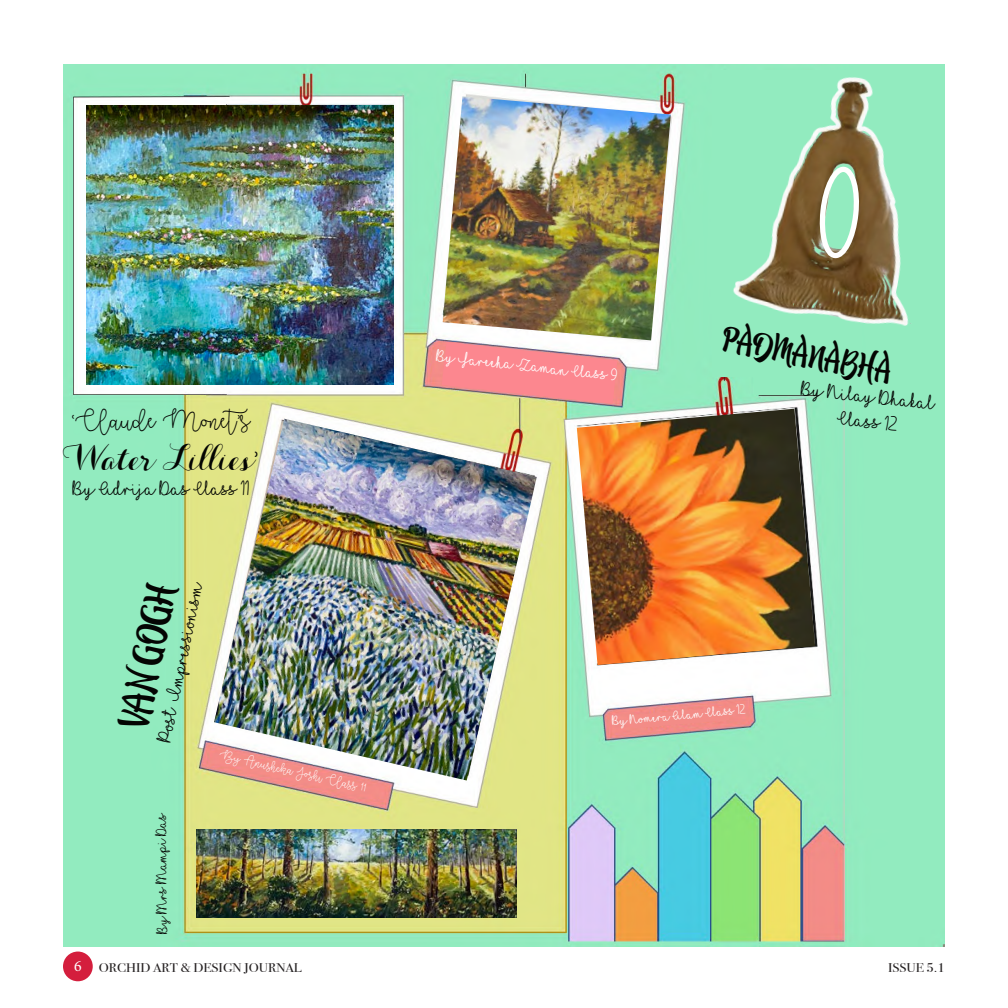
<style>
.page{position:relative;width:1008px;height:1008px;background:#fff}
.page>*{position:absolute;margin:0;border:0;box-sizing:border-box;transform-origin:0 0}
.t1{font:38.5px "Atocha Caps";color:#040503}
.t2{font:35px "Aurella Script";color:#040503}
.t3{font:31.5px "Atocha Caps";color:#040503}
.t4{font:21px "I Love Glitter";color:#040503}
.t5{font:21px "Better Together Demo";color:#040503}
.t6{font:17.5px "I Love Glitter";color:#fff}
.t7{font:15.75px "I Love Glitter";color:#040503}
.t8{font:14px "I Love Glitter";color:#fff}
.t9{font:12.6px "Bodoni Svty Two ITCTT";color:#231f20;scale:1.11 1}
.t10{font:10.5px "Better Together Demo";color:#fff}
.s1{font-family:"Better Together Demo";font-size:29.75px}
.s2{font-family:"Minion Pro";font-size:15.75px;color:#fff}
</style>
<div class="page">
<div style="left:63px;top:952px;width:30px;height:29px;background:#d41e3d;border-radius:50%"></div>
<img style="left:63px;top:64px;width:882px;height:882px">
<img style="left:86px;top:106px;width:308px;height:278px">
<img style="left:577px;top:409px;width:238px;height:256px">
<img style="left:443px;top:96px;width:228px;height:244px">
<div style="left:713px;top:70px;width:149px;height:307px;background:#92ebbf"></div>
<div style="left:755px;top:370px;width:149px;height:25px;background:#92ebbf"></div>
<img style="left:196px;top:829px;width:321px;height:89px">
<img style="left:704px;top:64px;width:241px;height:299px">
<svg style="left:815px;top:163px;width:49px;height:98px"></svg>
<svg style="left:442px;top:342px;width:175px;height:62px;background:#f19c99"></svg>
<img style="left:214px;top:419px;width:323px;height:362px">
<div style="left:632px;top:707px;width:97px;height:21px;background:#f38c87"></div>
<p class="t5" style="left:72px;top:409px;width:183px">‘Claude Monet’s</p>
<p class="t2" style="left:63px;top:438px;width:197px">Water Lillies<span class="s1">’</span></p>
<p class="t4" style="left:72px;top:477px;width:178px">By Adrija Das Class 11</p>
<p class="t1" style="left:104px;top:721px;width:148px;rotate:-78deg">VAN GOGH</p>
<p class="t4" style="left:154px;top:740px;width:164px;rotate:-79deg">Post Impressionism</p>
<p class="t7" style="left:153px;top:934px;width:123px;rotate:-90deg">By Mrs Mampi Das</p>
<p class="t10" style="left:221px;top:748px;width:151px;rotate:13deg">By Anushcka Joshi Class 11</p>
<p class="t6" style="left:438px;top:347px;width:183px;rotate:6deg">By Fareeha Zaman Class 9</p>
<p class="t3" style="left:727px;top:315px;width:174px;rotate:11deg">Padmanabha</p>
<p class="t4" style="left:802px;top:378px;width:136px;rotate:6deg">By Nilay Dhakal</p>
<p class="t4" style="left:838px;top:407px;width:62px;rotate:6deg">Class 12</p>
<p class="t8" style="left:612px;top:713px;width:135px;rotate:-5deg">By Nomera Alam Class 12</p>
<p class="t9" style="left:74px;top:957px;width:207px"><span class="s2">6</span> ORCHID ART &amp; DESIGN JOURNAL</p>
<p class="t9" style="left:888px;top:957px;width:53px">ISSUE 5.1</p>
</div>
